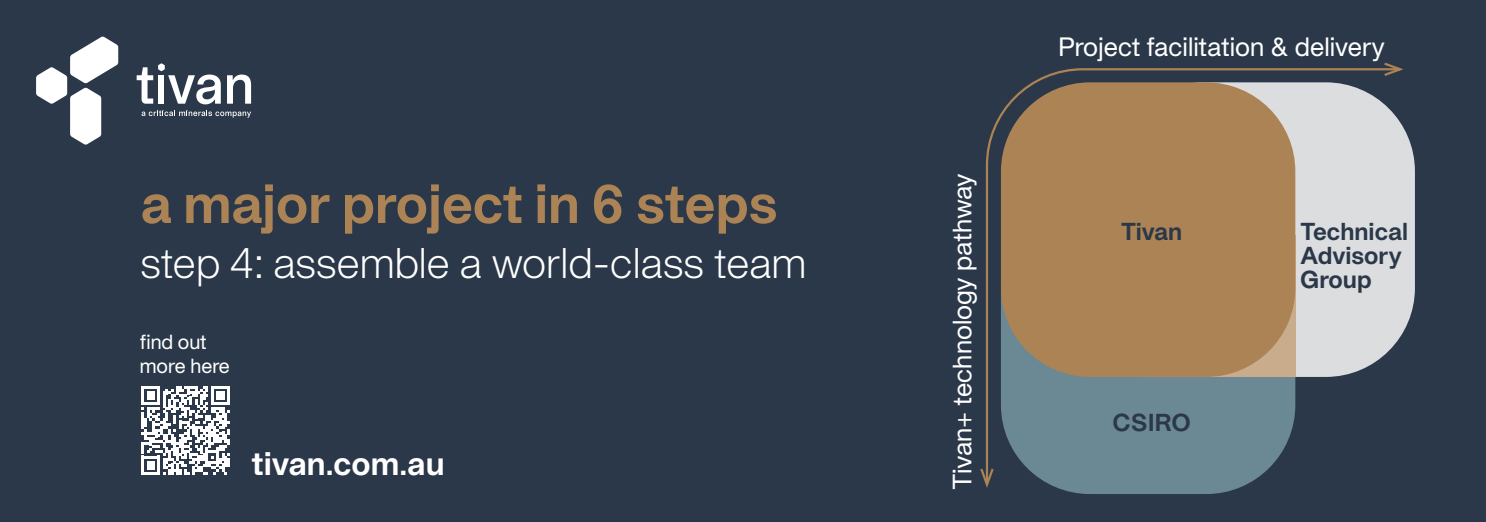
<style>
.page{position:relative;width:1486px;height:522px;background:#fff}
.page>*{position:absolute;margin:0;border:0;box-sizing:border-box;transform-origin:0 0}
.t1{font:54px "APK Protocol Bold";letter-spacing:-.005em;color:#ac8354}
.t2{font:42px "APK Protocol Light";color:#fff}
.t3{font:32px "APK Protocol Bold";color:#fff}
.t4{font:26px "APK Protocol Regular";letter-spacing:-.005em;color:#fff}
.t5{font:24px/24px "APK Protocol Bold";color:#2b3849}
.t6{font:20px/24px "APK Protocol Regular";color:#fff}
</style>
<div class="page">
<div style="left:0;top:0;width:1485px;height:522px;background:#2b3849"></div>
<svg style="left:36px;top:36px;width:82px;height:109px"></svg>
<svg style="left:227px;top:74px;width:24px;height:30px"></svg>
<svg style="left:137px;top:63px;width:84px;height:41px"></svg>
<svg style="left:142px;top:110px;width:109px;height:8px"></svg>
<svg style="left:141px;top:386px;width:89px;height:88px"></svg>
<div style="left:1113px;top:82px;width:301px;height:295px;background:#dcdddf;border-radius:89px"></div>
<svg style="left:985px;top:68px;width:417px;height:418px"></svg>
<svg style="left:980px;top:466px;width:15px;height:22px"></svg>
<svg style="left:1381px;top:62px;width:22px;height:16px"></svg>
<h2 class="t1" style="left:140px;top:169px;width:638px">a major project in 6 steps</h2>
<h2 class="t2" style="left:140px;top:237px;width:668px">step 4: assemble a world-class team</h2>
<h2 class="t6" style="left:140px;top:329px;width:92px">find out more here</h2>
<h2 class="t3" style="left:251px;top:442px;width:195px">tivan.com.au</h2>
<h2 class="t4" style="left:945px;top:490px;width:318px;rotate:-90deg">Tivan+ technology pathway</h2>
<h2 class="t4" style="left:1058px;top:31px;width:328px">Project facilitation &amp; delivery</h2>
<h2 class="t5" style="left:1120px;top:219px;width:63px">Tivan</h2>
<h2 class="t5" style="left:1112px;top:410px;width:80px">CSIRO</h2>
<h2 class="t5" style="left:1300px;top:219px;width:109px">Technical<br>Advisory<br>Group</h2>
</div>
